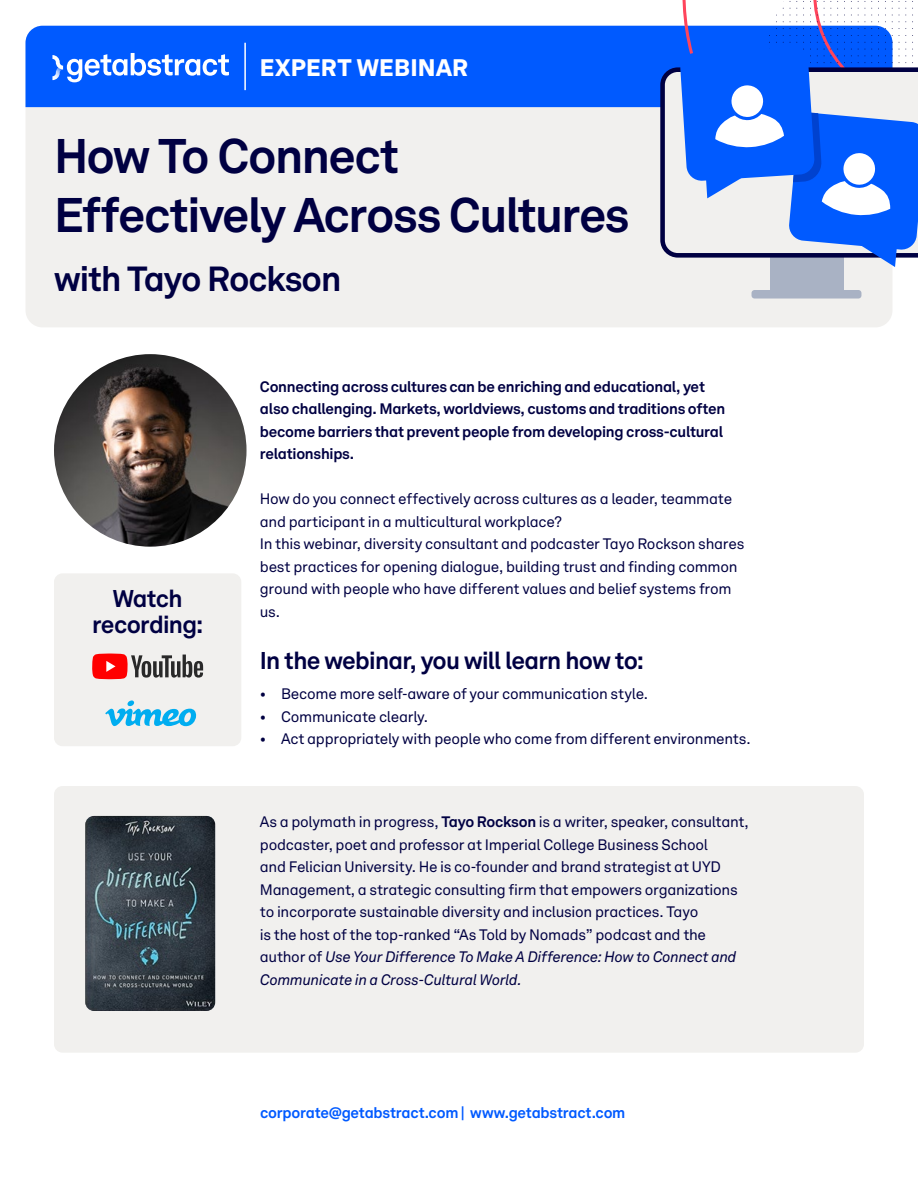
<style>
.page{position:relative;width:918px;height:1188px;background:#fff}
.page>*{position:absolute;margin:0;border:0;box-sizing:border-box;transform-origin:0 0}
.t1{font:700 48px/58.5px "Akkurat LL";letter-spacing:-.03em;color:#000042}
.t2{font:700 34.5px "Akkurat LL";letter-spacing:-.03em;color:#000042}
.t3{font:700 24px/25.5px "Akkurat LL";letter-spacing:-.03em;color:#000042;text-align:center}
.t4{font:900 23.7px "Akkurat LL";letter-spacing:.01em;color:#fff}
.t5{font:15px/22.5px "Akkurat LL";letter-spacing:-.02em;color:#000042}
.t6{font:700 15px/22.5px "Akkurat LL";letter-spacing:-.02em;color:#000042}
.t7{font:700 15px "Akkurat LL";letter-spacing:-.015em;color:#005aff}
.s1{font-weight:700}
.s2{font-style:italic}
</style>
<div class="page">
<div style="left:54px;top:786px;width:810px;height:267px;background:#f1f0ee;border-radius:9px"></div>
<div style="left:26px;top:26px;width:866px;height:301px;background:#f1f0ee;border-radius:17px"></div>
<div style="left:26px;top:26px;width:655px;height:81px;background:#005aff"></div>
<hr style="left:244px;top:43px;width:2px;height:47px;background:#fff">
<svg style="left:52px;top:53px;width:177px;height:29px;background:#528fff"></svg>
<svg style="left:681px;top:0;width:232px;height:42px"></svg>
<svg style="left:899px;top:15px;width:7px;height:7px"></svg>
<svg style="left:865px;top:15px;width:7px;height:7px"></svg>
<svg style="left:824px;top:15px;width:7px;height:7px"></svg>
<svg style="left:790px;top:15px;width:7px;height:7px"></svg>
<svg style="left:763px;top:15px;width:7px;height:7px"></svg>
<div style="left:770px;top:255px;width:73px;height:35px;background:#a9b2c4"></div>
<svg style="left:660px;top:67px;width:20px;height:191px"></svg>
<svg style="left:680px;top:42px;width:238px;height:225px"></svg>
<div style="left:752px;top:290px;width:109px;height:9px;background:#a9b2c4;border-radius:3px"></div>
<img style="left:54px;top:354px;width:193px;height:193px;border-radius:96px">
<div style="left:54px;top:573px;width:187px;height:173px;background:#f1f0ee;border-radius:9px"></div>
<img style="left:85px;top:816px;width:130px;height:195px">
<svg style="left:105px;top:700px;width:91px;height:26px"></svg>
<svg style="left:92px;top:654px;width:111px;height:25px"></svg>
<h3 class="t4" style="left:260px;top:48px;width:210px">EXPERT WEBINAR</h3>
<h1 class="t1" style="left:54px;top:124px;width:577px">How To Connect<br>Effectively Across Cultures</h1>
<h2 class="t2" style="left:54px;top:253px;width:289px">with Tayo Rockson</h2>
<h3 class="t3" style="left:92px;top:584px;width:113px">Watch recording:</h3>
<p class="t6" style="left:260px;top:374px;width:467px">Connecting across cultures can be enriching and educational, yet also challenging. Markets, worldviews, customs and traditions often become barriers that prevent people from developing cross-cultural relationships.</p>
<p class="t5" style="left:260px;top:487px;width:486px">How do you connect effectively across cultures as a leader, teammate and participant in a multicultural workplace?<br>In this webinar, diversity consultant and podcaster Tayo Rockson shares best practices for opening dialogue, building trust and finding common ground with people who have different values and belief systems from us.</p>
<h3 class="t3" style="left:260px;top:646px;width:385px">In the webinar, you will learn how to:</h3>
<p class="t5" style="left:260px;top:682px;width:390px">• Become more self-aware of your communication style.</p>
<p class="t5" style="left:260px;top:704px;width:170px">• Communicate clearly.</p>
<p class="t5" style="left:260px;top:727px;width:492px">• Act appropriately with people who come from different environments.</p>
<p class="t5" style="left:260px;top:810px;width:490px">As a polymath in progress, <span class="s1">Tayo Rockson</span> is a writer, speaker, consultant, podcaster, poet and professor at Imperial College Business School<br>and Felician University. He is co-founder and brand strategist at UYD Management, a strategic consulting firm that empowers organizations to incorporate sustainable diversity and inclusion practices. Tayo<br>is the host of the top-ranked “As Told by Nomads” podcast and the author of <span class="s2">Use Your Difference To Make A Difference: How to Connect and Communicate in a Cross-Cultural World.</span></p>
<p class="t7" style="left:260px;top:1101px;width:367px">corporate@getabstract.com | www.getabstract.com</p>
</div>
